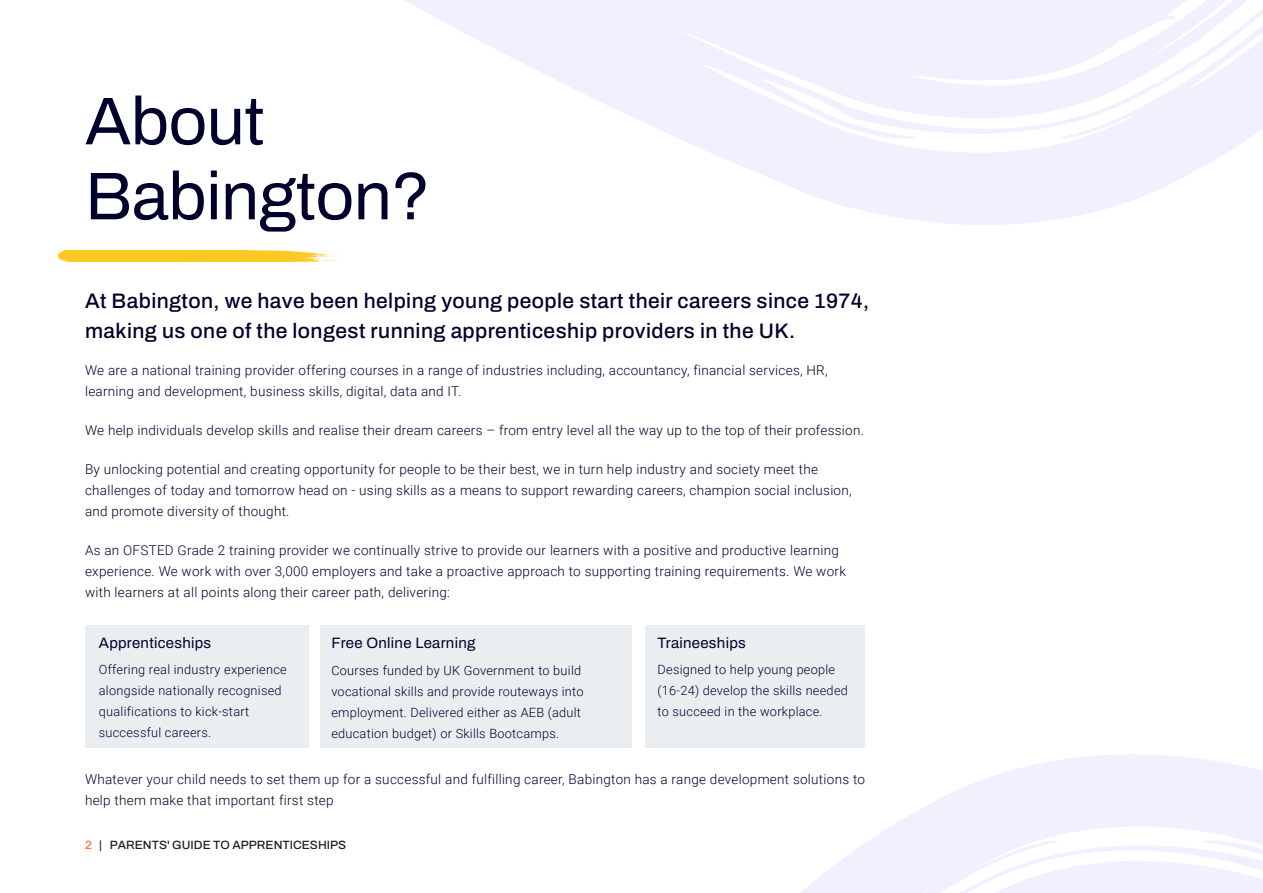
<style>
.page{position:relative;width:1263px;height:893px;background:#fff}
.page>*{position:absolute;margin:0;border:0;box-sizing:border-box;transform-origin:0 0}
.t1{font:67.5px/75px "Archivo";letter-spacing:-.005em;color:#00002c}
.Main_text_-_course{font:500 21px/30px "Archivo";letter-spacing:.02em;color:#00002c}
.Main_text_-_course-2{font:15px "Archivo";letter-spacing:.02em;color:#00002c}
.Main_text_-_course-3{font:300 13.5px/21px "Roboto";letter-spacing:.02em;color:#00002c}
.Main_text_-_course-4{font:300 12.75px/21px "Roboto";letter-spacing:.02em;color:#00002c}
.t2{font:500 12px "Archivo";color:#231f20}
.s1{color:#f37138}
</style>
<div class="page">
<svg style="left:800px;top:754px;width:463px;height:139px;fill:#f2f0ff"></svg>
<svg style="left:405px;top:0;width:858px;height:225px;fill:#f5f4ff"></svg>
<div style="left:634px;top:0;width:543px;height:81px;background:#f2f0ff"></div>
<svg style="left:1212px;top:0;width:50px;height:2px"></svg>
<svg style="left:58px;top:250px;width:282px;height:12px;background:#ffcf3d"></svg>
<div style="left:645px;top:625px;width:219px;height:122px;background:#ebeef0"></div>
<div style="left:85px;top:625px;width:223px;height:122px;background:#ebeef0"></div>
<div style="left:321px;top:625px;width:311px;height:122px;background:#ebeef0"></div>
<p class="t1" style="left:85px;top:84px;width:347px">About<br>Babington?</p>
<p class="Main_text_-_course" style="left:85px;top:286px;width:786px">At Babington, we have been helping young people start their careers since 1974, making us one of the longest running apprenticeship providers in the UK.</p>
<p class="Main_text_-_course-3" style="left:85px;top:359px;width:744px">We are a national training provider offering courses in a range of industries including, accountancy, financial services, HR, learning and development, business skills, digital, data and IT.</p>
<p class="Main_text_-_course-3" style="left:85px;top:419px;width:780px">We help individuals develop skills and realise their dream careers – from entry level all the way up to the top of their profession.</p>
<p class="Main_text_-_course-3" style="left:85px;top:458px;width:768px">By unlocking potential and creating opportunity for people to be their best, we in turn help industry and society meet the challenges of today and tomorrow head on - using skills as a means to support rewarding careers, champion social inclusion, and promote diversity of thought.</p>
<p class="Main_text_-_course-3" style="left:85px;top:539px;width:762px">As an OFSTED Grade 2 training provider we continually strive to provide our learners with a positive and productive learning experience. We work with over 3,000 employers and take a proactive approach to supporting training requirements. We work</p>
<p class="Main_text_-_course-3" style="left:85px;top:581px;width:366px">with learners at all points along their career path, delivering:</p>
<p class="Main_text_-_course-2" style="left:99px;top:631px;width:114px">Apprenticeships</p>
<p class="Main_text_-_course-4" style="left:99px;top:658px;width:189px">Offering real industry experience alongside nationally recognised qualifications to kick-start successful careers.</p>
<p class="Main_text_-_course-2" style="left:331px;top:631px;width:146px">Free Online Learning</p>
<p class="Main_text_-_course-4" style="left:331px;top:659px;width:254px">Courses funded by UK Government to build vocational skills and provide routeways into employment. Delivered either as AEB (adult education budget) or Skills Bootcamps.</p>
<p class="Main_text_-_course-2" style="left:657px;top:631px;width:90px">Traineeships</p>
<p class="Main_text_-_course-4" style="left:657px;top:658px;width:192px">Designed to help young people (16-24) develop the skills needed to succeed in the workplace.</p>
<p class="Main_text_-_course-3" style="left:85px;top:768px;width:781px">Whatever your child needs to set them up for a successful and fulfilling career, Babington has a range development solutions to help them make that important first step</p>
<p class="t2" style="left:85px;top:836px;width:263px"><span class="s1">2</span> | PARENTS' GUIDE TO APPRENTICESHIPS</p>
</div>
